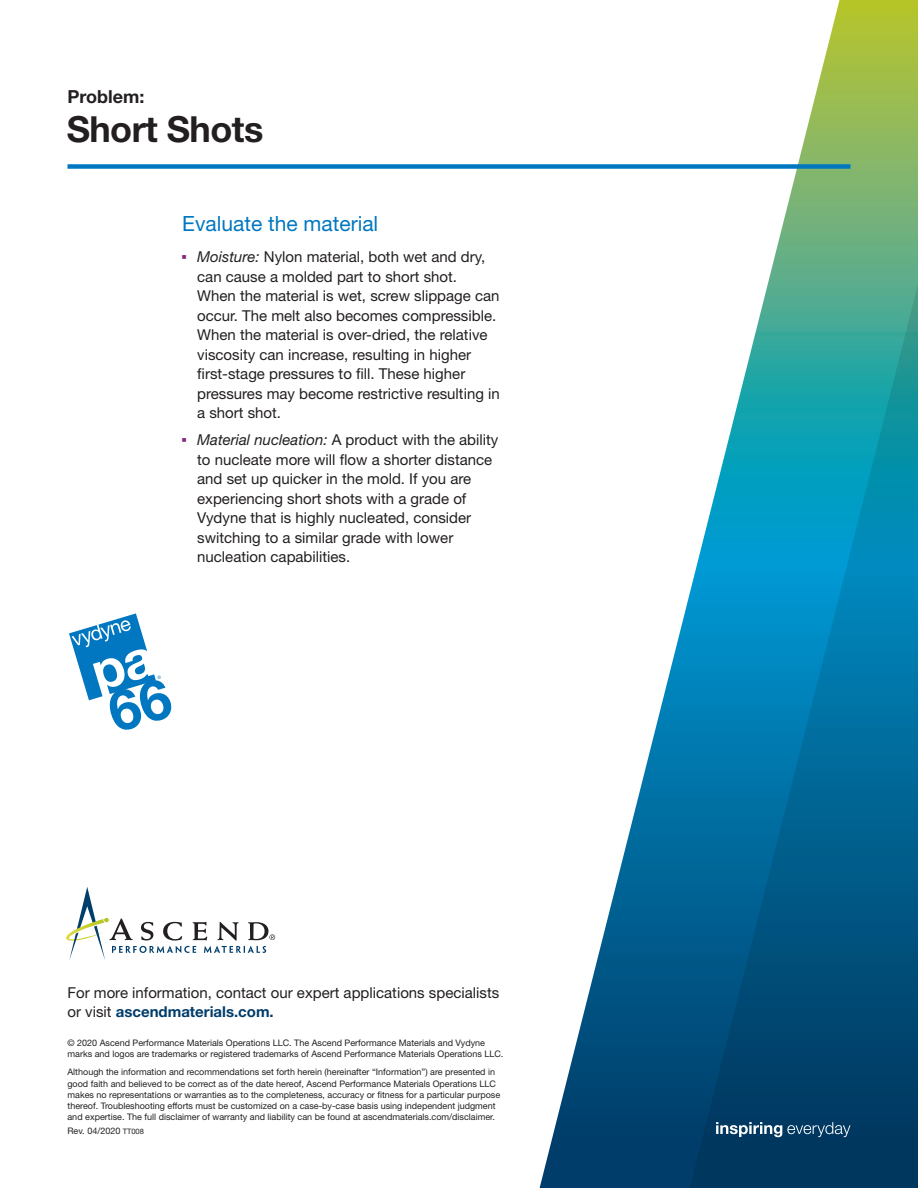
<style>
.page{position:relative;width:918px;height:1188px;background:#fff}
.page>*{position:absolute;margin:0;border:0;box-sizing:border-box;transform-origin:0 0}
.t1{font:700 36px "Helvetica Neue LT Std";letter-spacing:-.015em;color:#231f20}
.t2{font:21px "Helvetica Neue LT Std";color:#0077c0}
.t3{font:700 18px "Helvetica Neue LT Std";color:#231f20}
.t4{font:15px/19.5px "Helvetica Neue LT Std";color:#231f20}
.t5{font:9px/11.2px "Helvetica Neue LT Std";color:#231f20}
.s1{font-family:"Universal Newswith Comm Pi";color:#85257a}
.s2{font-style:italic}
.s3{font-weight:700;color:#003d6a}
.s4{font-size:7.5px}
</style>
<div class="page">
<svg style="left:539px;top:0;width:379px;height:1188px"></svg>
<svg style="left:66px;top:887px;width:209px;height:73px"></svg>
<svg style="left:716px;top:1122px;width:134px;height:15px;background:#446d8a"></svg>
<svg style="left:69px;top:613px;width:102px;height:117px"></svg>
<div style="left:68px;top:164px;width:782px;height:5px;background:#0077c0"></div>
<h3 class="t3" style="left:68px;top:85px;width:78px">Problem:</h3>
<h1 class="t1" style="left:67px;top:107px;width:198px">Short Shots</h1>
<h2 class="t2" style="left:182px;top:211px;width:198px">Evaluate the material</h2>
<p class="t4" style="left:197px;top:247px;width:304px;text-indent:-15px"><span class="s1">▪</span> <span class="s2">Moisture:</span> Nylon material, both wet and dry, can cause a molded part to short shot.<br>When the material is wet, screw slippage can occur. The melt also becomes compressible.<br>When the material is over-dried, the relative viscosity can increase, resulting in higher first-stage pressures to fill. These higher pressures may become restrictive resulting in a short shot.</p>
<p class="t4" style="left:197px;top:430px;width:303px;text-indent:-15px"><span class="s1">▪</span> <span class="s2">Material nucleation:</span> A product with the ability to nucleate more will flow a shorter distance and set up quicker in the mold. If you are experiencing short shots with a grade of Vydyne that is highly nucleated, consider switching to a similar grade with lower nucleation capabilities.</p>
<h3 class="t4" style="left:68px;top:982px;width:433px">For more information, contact our expert applications specialists or visit <span class="s3">ascendmaterials.com.</span></h3>
<p class="t5" style="left:68px;top:1037px;width:437px">© 2020 Ascend Performance Materials Operations LLC. The Ascend Performance Materials and Vydyne marks and logos are trademarks or registered trademarks of Ascend Performance Materials Operations LLC.</p>
<p class="t5" style="left:68px;top:1067px;width:434px">Although the information and recommendations set forth herein (hereinafter “Information”) are presented in good faith and believed to be correct as of the date hereof, Ascend Performance Materials Operations LLC makes no representations or warranties as to the completeness, accuracy or fitness for a particular purpose thereof. Troubleshooting efforts must be customized on a case-by-case basis using independent judgment and expertise. The full disclaimer of warranty and liability can be found at ascendmaterials.com/disclaimer.</p>
<p class="t5" style="left:68px;top:1125px;width:78px">Rev. 04/2020 <span class="s4">TT008</span></p>
</div>
